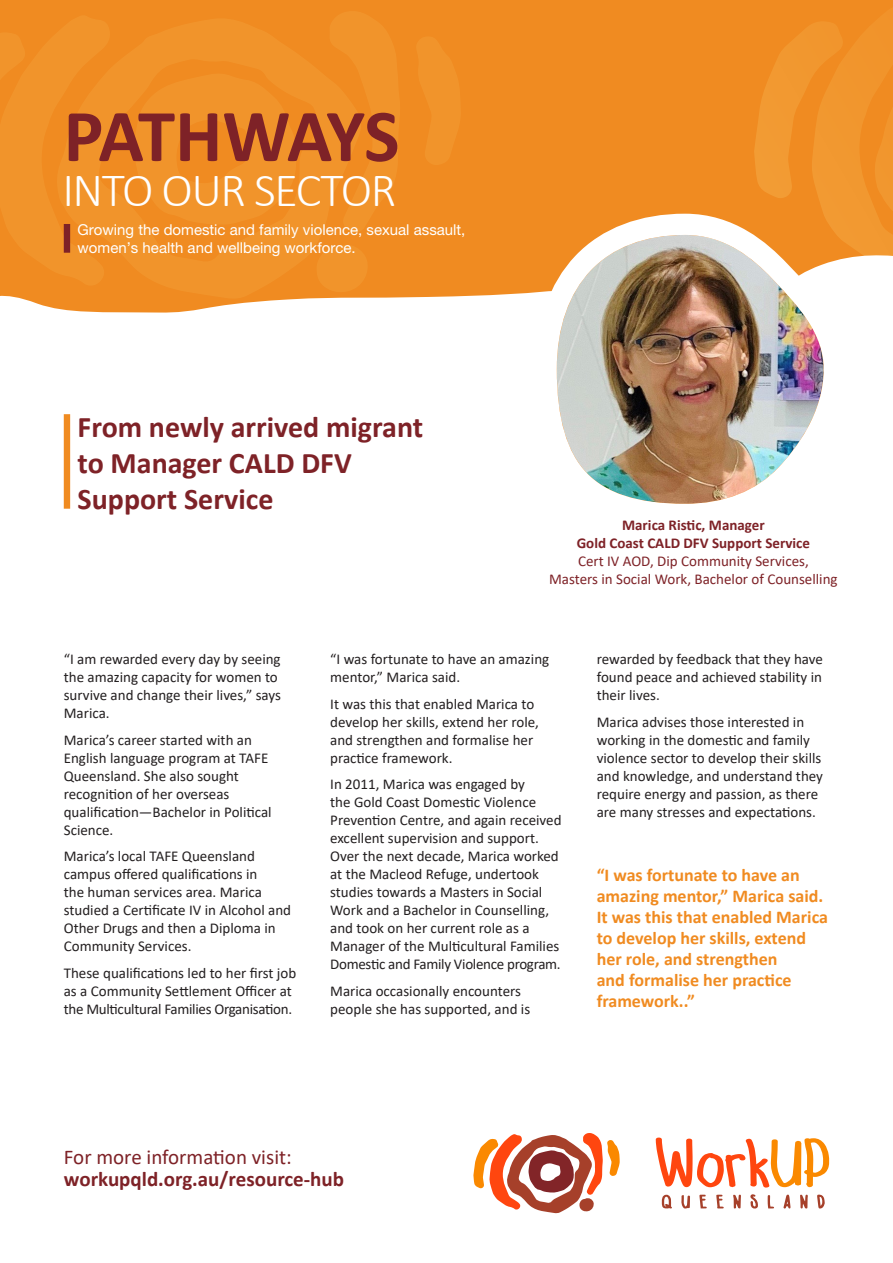
<style>
.page{position:relative;width:893px;height:1263px;background:#fff}
.page>*{position:absolute;margin:0;border:0;box-sizing:border-box;transform-origin:0 0}
.t1{font:700 75px "Calibri";letter-spacing:-.045em;color:#7e2227}
.t2{font:300 48px "Calibri";letter-spacing:-.03em;color:#fff}
.t3{font:700 30px/36px "Calibri";color:#7e2227}
.t4{font:700 21px "Calibri";color:#7e2227}
.t5{font:21px "Calibri";color:#7e2227}
.t6{font:700 18px/21px "Calibri";color:#f08b21}
.Body_copy{font:15px/18px "Calibri";color:#231f20}
.t7{font:15px/18px "Calibri";color:#7e2227;text-align:center}
.t8{font:15px/18px "Helvetica Neue LT Pro";color:#fff}
.s1{font-weight:700}
</style>
<div class="page">
<svg style="left:0;top:0;width:893px;height:313px;background:#f1922f"></svg>
<svg style="left:56px;top:18px;width:307px;height:281px;background:#f09027"></svg>
<svg style="left:329px;top:11px;width:71px;height:222px;background:#f09027"></svg>
<svg style="left:0;top:15px;width:111px;height:271px;background:#f09027"></svg>
<svg style="left:416px;top:36px;width:45px;height:130px;background:#f09027"></svg>
<svg style="left:316px;top:241px;width:54px;height:52px;background:#f09127"></svg>
<svg style="left:134px;top:73px;width:163px;height:152px;background:#f09128"></svg>
<div style="left:64px;top:224px;width:6px;height:29px;background:#7e2227"></div>
<svg style="left:473px;top:1133px;width:147px;height:80px"></svg>
<svg style="left:661px;top:1194px;width:11px;height:15px"></svg>
<svg style="left:800px;top:1194px;width:8px;height:15px"></svg>
<svg style="left:733px;top:1195px;width:8px;height:13px"></svg>
<svg style="left:681px;top:1195px;width:9px;height:14px"></svg>
<svg style="left:817px;top:1194px;width:8px;height:15px"></svg>
<svg style="left:783px;top:1194px;width:8px;height:14px"></svg>
<svg style="left:750px;top:1194px;width:8px;height:15px"></svg>
<svg style="left:716px;top:1194px;width:8px;height:14px"></svg>
<svg style="left:699px;top:1195px;width:8px;height:13px"></svg>
<svg style="left:768px;top:1195px;width:6px;height:13px"></svg>
<svg style="left:656px;top:1137px;width:173px;height:50px"></svg>
<svg style="left:754px;top:4px;width:139px;height:283px;background:#f19631"></svg>
<img style="left:525px;top:203px;width:331px;height:301px">
<div style="left:64px;top:414px;width:6px;height:95px;background:#f08b21"></div>
<h1 class="t1" style="left:64px;top:83px;width:337px">PATHWAYS</h1>
<h2 class="t2" style="left:62px;top:161px;width:335px">INTO OUR SECTOR</h2>
<p class="t8" style="left:78px;top:220px;width:389px">Growing the domestic and family violence, sexual assault, women’s health and wellbeing workforce.</p>
<p class="t3" style="left:78px;top:408px;width:347px">From newly arrived migrant to Manager CALD DFV<br>Support Service</p>
<p class="t7" style="left:549px;top:515px;width:290px"><span class="s1">Marica Ristic, Manager<br>Gold Coast CALD DFV Support Service<br></span>Cert IV AOD, Dip Community Services,<br>Masters in Social Work, Bachelor of Counselling</p>
<p class="Body_copy" style="left:64px;top:650px;width:219px">“I am rewarded every day by seeing the amazing capacity for women to survive and change their lives,” says<br>Marica.</p>
<p class="Body_copy" style="left:64px;top:731px;width:209px">Marica’s career started with an<br>English language program at TAFE<br>Queensland. She also sought recognition of her overseas qualification—Bachelor in Political<br>Science.</p>
<p class="Body_copy" style="left:64px;top:847px;width:229px">Marica’s local TAFE Queensland campus offered qualifications in<br>the human services area. Marica studied a Certificate IV in Alcohol and<br>Other Drugs and then a Diploma in<br>Community Services.</p>
<p class="Body_copy" style="left:64px;top:964px;width:234px">These qualifications led to her first job as a Community Settlement Officer at the Multicultural Families Organisation.</p>
<p class="Body_copy" style="left:330px;top:650px;width:220px">“I was fortunate to have an amazing mentor,” Marica said.</p>
<p class="Body_copy" style="left:330px;top:695px;width:210px">It was this that enabled Marica to develop her skills, extend her role, and strengthen and formalise her practice framework.</p>
<p class="Body_copy" style="left:330px;top:775px;width:233px">In 2011, Marica was engaged by<br>the Gold Coast Domestic Violence Prevention Centre, and again received excellent supervision and support.<br>Over the next decade, Marica worked at the Macleod Refuge, undertook studies towards a Masters in Social Work and a Bachelor in Counselling, and took on her current role as a Manager of the Multicultural Families Domestic and Family Violence program.</p>
<p class="Body_copy" style="left:330px;top:982px;width:201px">Marica occasionally encounters people she has supported, and is</p>
<p class="Body_copy" style="left:597px;top:650px;width:228px;text-align:justify">rewarded by feedback that they have found peace and achieved stability in their lives.</p>
<p class="Body_copy" style="left:597px;top:713px;width:228px">Marica advises those interested in working in the domestic and family violence sector to develop their skills and knowledge, and understand they require energy and passion, as there are many stresses and expectations.</p>
<p class="t6" style="left:597px;top:864px;width:233px">“I was fortunate to have an amazing mentor,” Marica said.<br>It was this that enabled Marica to develop her skills, extend her role, and strengthen<br>and formalise her practice framework..”</p>
<h3 class="t5" style="left:64px;top:1142px;width:229px">For more information visit:</h3>
<h3 class="t4" style="left:64px;top:1164px;width:282px">workupqld.org.au/resource-hub</h3>
</div>
